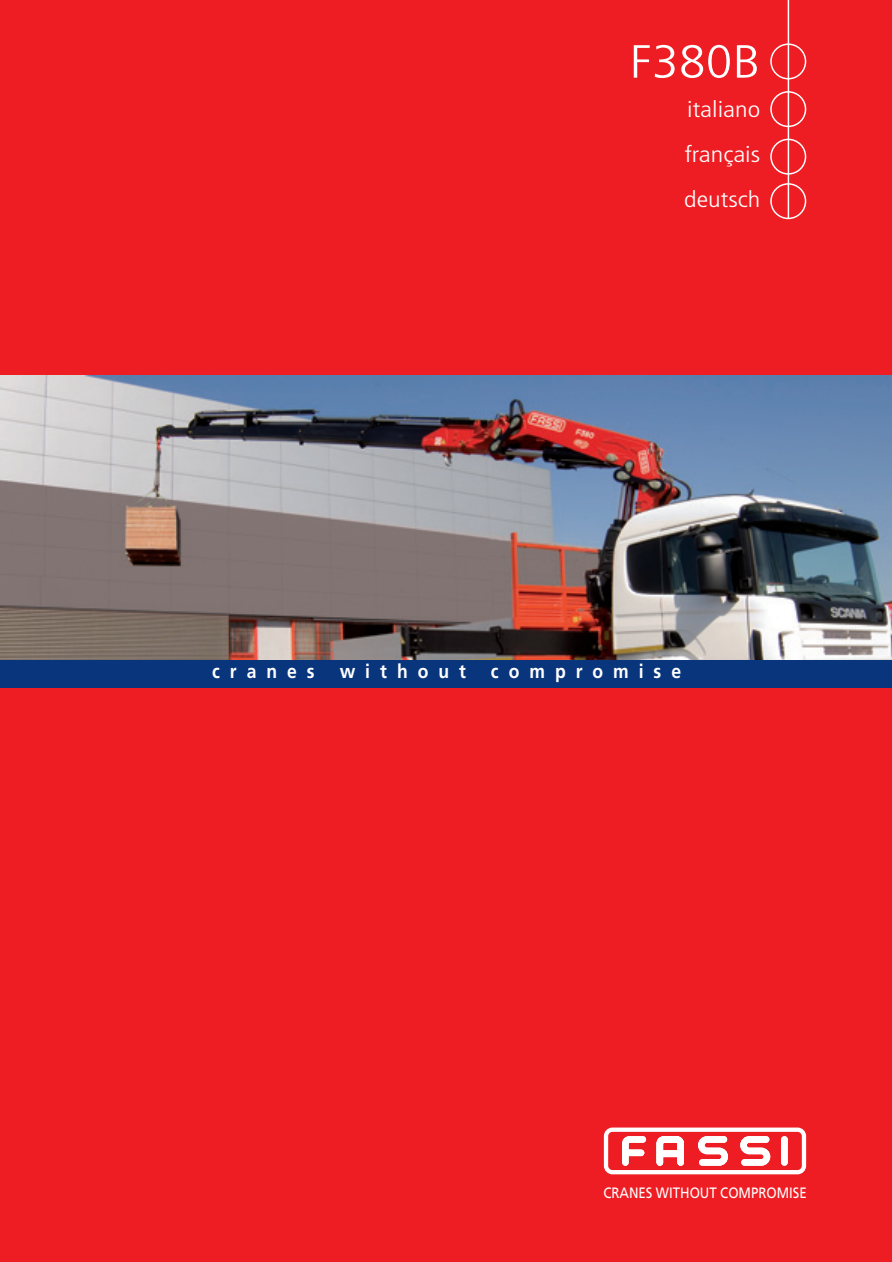
<style>
.page{position:relative;width:892px;height:1262px;background:#fff}
.page>*{position:absolute;margin:0;border:0;box-sizing:border-box;transform-origin:0 0}
.t1{font:300 condensed 46.5px "Frutiger";color:#fff;scale:1.2 1}
.t2{font:300 condensed 22.5px/45px "Frutiger";color:#fff;text-align:justify;scale:1.2 1}
.t3{font:700 19.5px "Frutiger";letter-spacing:.57em;color:#fff;scale:.9 1}
.t4{font:15px "Frutiger";color:#fff;scale:.88 1}
</style>
<div class="page">
<div style="left:0;top:0;width:891px;height:1261px;background:#ee1d23"></div>
<svg style="left:0;top:687px;width:891px;height:8px;background:#d1202e"></svg>
<svg style="left:769px;top:43px;width:38px;height:177px;background:#ef3439"></svg>
<hr style="left:787px;top:0;width:2px;height:218px;background:#fff">
<div style="left:0;top:658px;width:891px;height:29px;background:#08357c"></div>
<svg style="left:604px;top:1127px;width:202px;height:47px"></svg>
<div style="left:781px;top:1136px;width:6px;height:29px;background:#fff;border-radius:3px"></div>
<img style="left:0;top:376px;width:891px;height:284px">
<h1 class="t1" style="left:629px;top:43px;width:111px">F380B</h1>
<p class="t2" style="left:684px;top:89px;width:65px">italiano français deutsch</p>
<p class="t3" style="left:212px;top:663px;width:116px">cranes</p>
<p class="t3" style="left:339px;top:663px;width:142px">without</p>
<p class="t3" style="left:491px;top:663px;width:213px">compromise</p>
<p class="t4" style="left:603px;top:1186px;width:233px">CRANES WITHOUT COMPROMISE</p>
</div>
